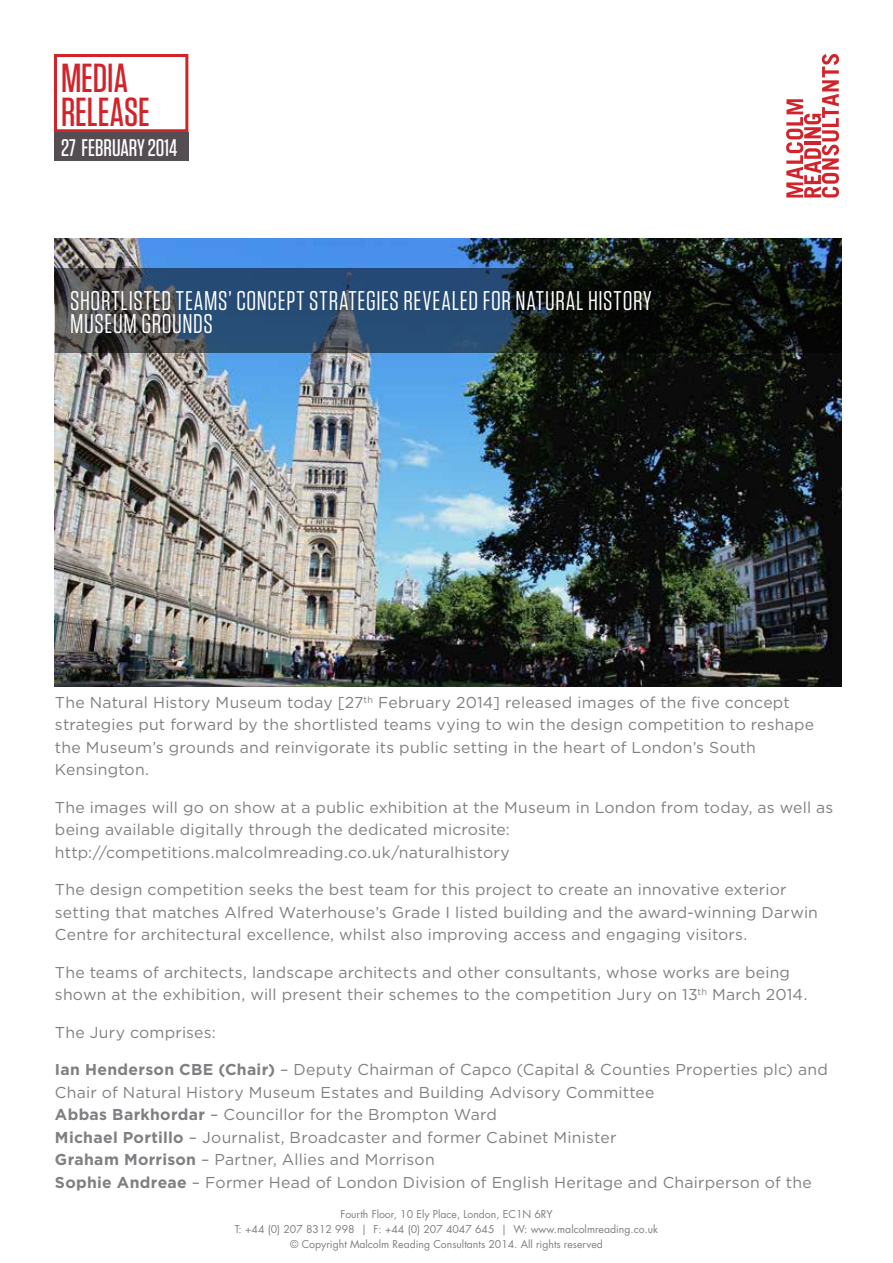
<style>
.page{position:relative;width:893px;height:1263px;background:#fff}
.page>*{position:absolute;margin:0;border:0;box-sizing:border-box;transform-origin:0 0}
.t1{font:500 40.5px/34.5px "Tungsten";color:#d2232a}
.t2{font:27px/22.5px "Tungsten";letter-spacing:.025em;color:#fff}
.t3{font:500 24px "Tungsten";color:#fff}
.t4{font:15.75px/22.5px "Gotham";letter-spacing:.015em;color:#807f83}
.t5{font:10.5px/15px "Futura Std";color:#807f83;text-align:center}
.s1{font-weight:700}
</style>
<div class="page">
<svg style="left:786px;top:54px;width:53px;height:144px"></svg>
<div style="left:54px;top:54px;width:134px;height:78px;border:3px solid #d2232a"></div>
<img style="left:55px;top:238px;width:786px;height:448px">
<svg style="left:55px;top:268px;width:787px;height:84px;background:#223342"></svg>
<div style="left:54px;top:132px;width:134px;height:28px;background:#544e52"></div>
<h1 class="t1" style="left:61px;top:61px;width:90px">MEDIA<br>RELEASE</h1>
<h3 class="t3" style="left:61px;top:135px;width:118px">27 FEBRUARY 2014</h3>
<h2 class="t2" style="left:70px;top:290px;width:583px">SHORTLISTED TEAMS’ CONCEPT STRATEGIES REVEALED FOR NATURAL HISTORY<br>MUSEUM GROUNDS</h2>
<p class="t4" style="left:55px;top:691px;width:761px">The Natural History Museum today [27<sup>th</sup> February 2014] released images of the five concept strategies put forward by the shortlisted teams vying to win the design competition to reshape the Museum’s grounds and reinvigorate its public setting in the heart of London’s South Kensington.</p>
<p class="t4" style="left:55px;top:796px;width:780px">The images will go on show at a public exhibition at the Museum in London from today, as well as being available digitally through the dedicated microsite: http://competitions.malcolmreading.co.uk/naturalhistory</p>
<p class="t4" style="left:55px;top:878px;width:764px">The design competition seeks the best team for this project to create an innovative exterior setting that matches Alfred Waterhouse’s Grade I listed building and the award-winning Darwin<br>Centre for architectural excellence, whilst also improving access and engaging visitors.</p>
<p class="t4" style="left:55px;top:961px;width:754px">The teams of architects, landscape architects and other consultants, whose works are being shown at the exhibition, will present their schemes to the competition Jury on 13<sup>th</sup> March 2014.</p>
<p class="t4" style="left:55px;top:1021px;width:162px">The Jury comprises:</p>
<p class="t4" style="left:55px;top:1058px;width:774px"><span class="s1">Ian Henderson CBE (Chair)</span> – Deputy Chairman of Capco (Capital &amp; Counties Properties plc) and Chair of Natural History Museum Estates and Building Advisory Committee<br><span class="s1">Abbas Barkhordar</span> – Councillor for the Brompton Ward<br><span class="s1">Michael Portillo</span> – Journalist, Broadcaster and former Cabinet Minister<br><span class="s1">Graham Morrison</span> – Partner, Allies and Morrison<br><span class="s1">Sophie Andreae</span> – Former Head of London Division of English Heritage and Chairperson of the</p>
<p class="t5" style="left:235px;top:1206px;width:425px">Fourth Floor, 10 Ely Place, London, EC1N 6RY<br>T: +44 (0) 207 8312 998 | F: +44 (0) 207 4047 645 | W: www.malcolmreading.co.uk © Copyright Malcolm Reading Consultants 2014. All rights reserved</p>
</div>
